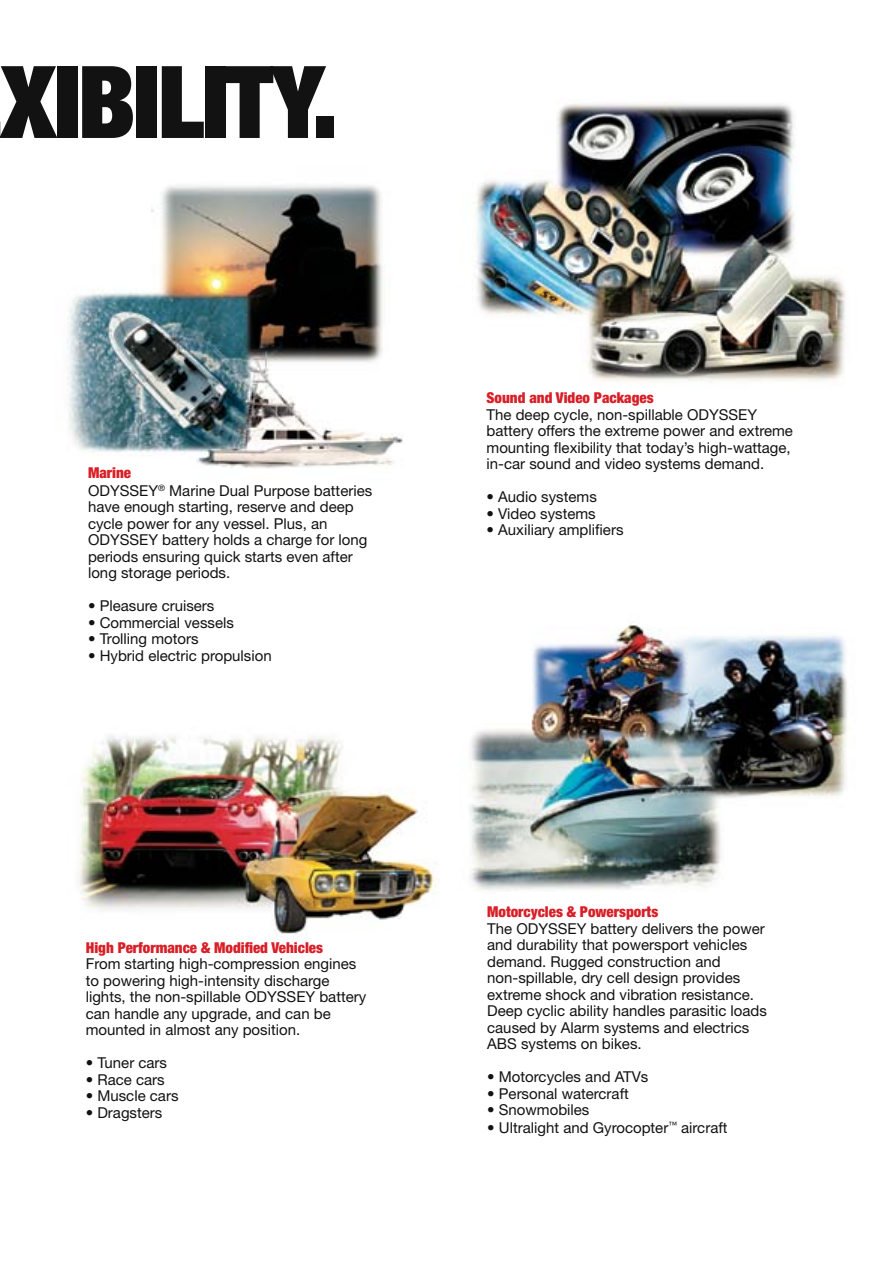
<style>
.page{position:relative;width:893px;height:1263px;background:#fff}
.page>*{position:absolute;margin:0;border:0;box-sizing:border-box;transform-origin:0 0}
.t1{font:900 expanded 100.5px "Helvetica Neue";letter-spacing:-.02em;color:#121212}
.t2{font:15px/16.5px "Helvetica Neue";color:#121212}
.t3{font:900 condensed 15px "Helvetica Neue";color:#d81f27}
.s1{font-weight:900;font-stretch:condensed;color:#d81f27}
</style>
<div class="page">
<img style="left:474px;top:103px;width:371px;height:279px">
<img style="left:67px;top:185px;width:336px;height:284px">
<img style="left:469px;top:624px;width:378px;height:267px">
<img style="left:79px;top:736px;width:360px;height:198px">
<h1 class="t1" style="left:0;top:38px;width:339px">XIBILITY.</h1>
<p class="t2" style="left:88px;top:463px;width:286px;line-height:18px"><span class="s1">Marine<br></span>ODYSSEY<sup>®</sup> Marine Dual Purpose batteries</p>
<p class="t2" style="left:88px;top:498px;width:281px">have enough starting, reserve and deep cycle power for any vessel. Plus, an ODYSSEY battery holds a charge for long periods ensuring quick starts even after long storage periods.</p>
<p class="t2" style="left:88px;top:597px;width:128px">• Pleasure cruisers</p>
<p class="t2" style="left:88px;top:614px;width:147px">• Commercial vessels</p>
<p class="t2" style="left:88px;top:630px;width:112px">• Trolling motors</p>
<p class="t2" style="left:88px;top:647px;width:185px">• Hybrid electric propulsion</p>
<p class="t3" style="left:86px;top:938px;width:239px">High Performance &amp; Modified Vehicles</p>
<p class="t2" style="left:86px;top:955px;width:282px">From starting high-compression engines to powering high-intensity discharge lights, the non-spillable ODYSSEY battery can handle any upgrade, and can be mounted in almost any position.</p>
<p class="t2" style="left:86px;top:1054px;width:83px">• Tuner cars</p>
<p class="t2" style="left:86px;top:1071px;width:80px">• Race cars</p>
<p class="t2" style="left:86px;top:1087px;width:94px">• Muscle cars</p>
<p class="t2" style="left:86px;top:1104px;width:78px">• Dragsters</p>
<p class="t3" style="left:487px;top:388px;width:169px">Sound and Video Packages</p>
<p class="t2" style="left:487px;top:406px;width:308px">The deep cycle, non-spillable ODYSSEY battery offers the extreme power and extreme mounting flexibility that today’s high-wattage, in-car sound and video systems demand.</p>
<p class="t2" style="left:487px;top:488px;width:112px">• Audio systems</p>
<p class="t2" style="left:487px;top:505px;width:111px">• Video systems</p>
<p class="t2" style="left:487px;top:521px;width:138px">• Auxiliary amplifiers</p>
<p class="t3" style="left:487px;top:903px;width:173px">Motorcycles &amp; Powersports</p>
<p class="t2" style="left:487px;top:920px;width:281px">The ODYSSEY battery delivers the power and durability that powersport vehicles demand. Rugged construction and non-spillable, dry cell design provides extreme shock and vibration resistance.<br>Deep cyclic ability handles parasitic loads caused by Alarm systems and electrics ABS systems on bikes.</p>
<p class="t2" style="left:487px;top:1068px;width:163px">• Motorcycles and ATVs</p>
<p class="t2" style="left:487px;top:1085px;width:143px">• Personal watercraft</p>
<p class="t2" style="left:487px;top:1101px;width:104px">• Snowmobiles</p>
<p class="t2" style="left:487px;top:1119px;width:242px">• Ultralight and Gyrocopter<sup>™</sup> aircraft</p>
</div>
